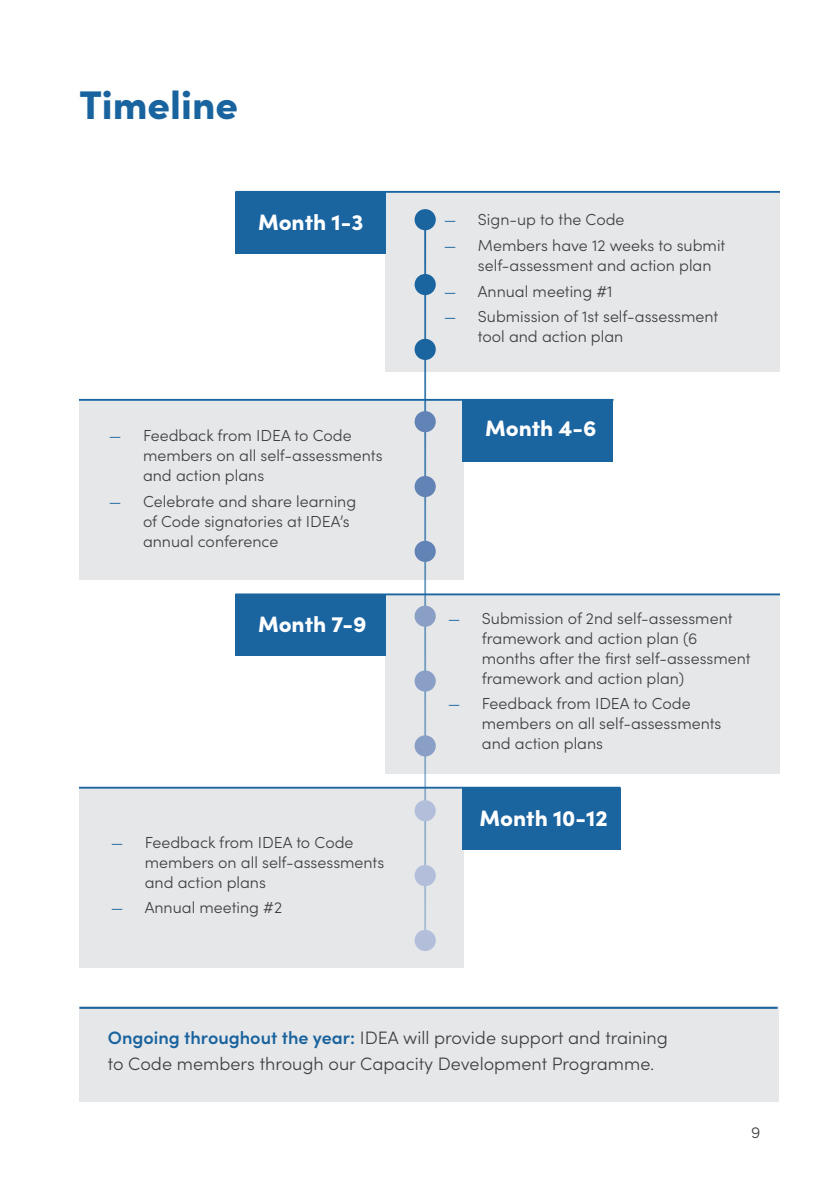
<style>
.page{position:relative;width:840px;height:1191px;background:#fff}
.page>*{position:absolute;margin:0;border:0;box-sizing:border-box;transform-origin:0 0}
.Heading_01_Span{font:900 40px "Sofia Pro";color:#19639e}
.t1{font:900 22.2px "Sofia Pro";color:#fff}
.Body{font:300 18px/26px "Sofia Pro";color:#3e3e3f}
.t2{font:300 16px/20px "Sofia Pro";color:#3e3e3f}
.s1{color:#19639e}
.s2{font-weight:600;color:#19639e}
</style>
<div class="page">
<div style="left:79px;top:1006px;width:699px;height:95px;background:#e6e7e9"></div>
<div style="left:385px;top:594px;width:394px;height:179px;background:#e6e7e9"></div>
<div style="left:79px;top:788px;width:384px;height:179px;background:#e6e7e9"></div>
<div style="left:79px;top:400px;width:384px;height:179px;background:#e6e7e9"></div>
<div style="left:385px;top:192px;width:394px;height:180px;background:#e6e7e9"></div>
<div style="left:235px;top:192px;width:150px;height:62px;background:#1a64a0"></div>
<hr style="left:424px;top:220px;width:2px;height:720px;background:#fff">
<div style="left:462px;top:400px;width:150px;height:62px;background:#1a64a0"></div>
<div style="left:235px;top:594px;width:150px;height:61px;background:#1a64a0"></div>
<div style="left:462px;top:787px;width:158px;height:62px;background:#1a64a0"></div>
<div style="left:414px;top:209px;width:21px;height:21px;background:#1a64a0;border-radius:50%"></div>
<div style="left:414px;top:274px;width:21px;height:21px;background:#1a64a0;border-radius:50%"></div>
<div style="left:414px;top:339px;width:21px;height:21px;background:#1a64a0;border-radius:50%"></div>
<div style="left:414px;top:411px;width:21px;height:21px;background:#6283b5;border-radius:50%"></div>
<div style="left:414px;top:476px;width:21px;height:21px;background:#6283b5;border-radius:50%"></div>
<div style="left:414px;top:541px;width:21px;height:21px;background:#6283b5;border-radius:50%"></div>
<div style="left:414px;top:605px;width:21px;height:22px;background:#8a9fc6;border-radius:50%"></div>
<div style="left:414px;top:670px;width:21px;height:21px;background:#8a9fc6;border-radius:50%"></div>
<div style="left:414px;top:735px;width:21px;height:21px;background:#8a9fc6;border-radius:50%"></div>
<div style="left:414px;top:800px;width:21px;height:21px;background:#b3bfda;border-radius:50%"></div>
<div style="left:414px;top:865px;width:21px;height:21px;background:#b3bfda;border-radius:50%"></div>
<div style="left:414px;top:930px;width:21px;height:21px;background:#b3bfda;border-radius:50%"></div>
<hr style="left:235px;top:191px;width:544px;height:2px;background:#1a64a0">
<hr style="left:79px;top:399px;width:534px;height:2px;background:#1a64a0">
<hr style="left:235px;top:593px;width:544px;height:2px;background:#1a64a0">
<hr style="left:79px;top:786px;width:541px;height:2px;background:#1a64a0">
<hr style="left:79px;top:1006px;width:698px;height:2px;background:#19639e">
<p class="Heading_01_Span" style="left:79px;top:74px;width:160px">Timeline</p>
<p class="t1" style="left:258px;top:205px;width:107px">Month 1-3</p>
<p class="t2" style="left:143px;top:425px;width:241px;text-indent:-34px"><span class="s1">—</span> Feedback from IDEA to Code members on all self-assessments and action plans</p>
<p class="t2" style="left:143px;top:490px;width:215px;text-indent:-34px"><span class="s1">—</span> Celebrate and share learning of Code signatories at IDEA’s annual conference</p>
<p class="t1" style="left:258px;top:606px;width:110px">Month 7-9</p>
<p class="t2" style="left:145px;top:831px;width:241px;text-indent:-34px"><span class="s1">—</span> Feedback from IDEA to Code members on all self-assessments and action plans</p>
<p class="t2" style="left:111px;top:896px;width:173px"><span class="s1">—</span> Annual meeting #2</p>
<p class="t2" style="left:443px;top:209px;width:182px"><span class="s1">—</span> Sign-up to the Code</p>
<p class="t2" style="left:477px;top:234px;width:249px;text-indent:-34px"><span class="s1">—</span> Members have 12 weeks to submit self-assessment and action plan</p>
<p class="t2" style="left:443px;top:280px;width:170px"><span class="s1">—</span> Annual meeting #1</p>
<p class="t2" style="left:477px;top:306px;width:242px;text-indent:-34px"><span class="s1">—</span> Submission of 1st self-assessment tool and action plan</p>
<p class="t1" style="left:485px;top:411px;width:113px">Month 4-6</p>
<p class="t2" style="left:481px;top:607px;width:270px;text-indent:-34px"><span class="s1">—</span> Submission of 2nd self-assessment framework and action plan (6 months after the first self-assessment framework and action plan)</p>
<p class="t2" style="left:481px;top:693px;width:241px;text-indent:-34px"><span class="s1">—</span> Feedback from IDEA to Code members on all self-assessments and action plans</p>
<p class="t1" style="left:479px;top:800px;width:129px">Month 10-12</p>
<p class="Body" style="left:108px;top:1023px;width:561px"><span class="s2">Ongoing throughout the year:</span> IDEA will provide support and training to Code members through our Capacity Development Programme.</p>
<p class="t2" style="left:750px;top:1121px;width:11px">9</p>
</div>
